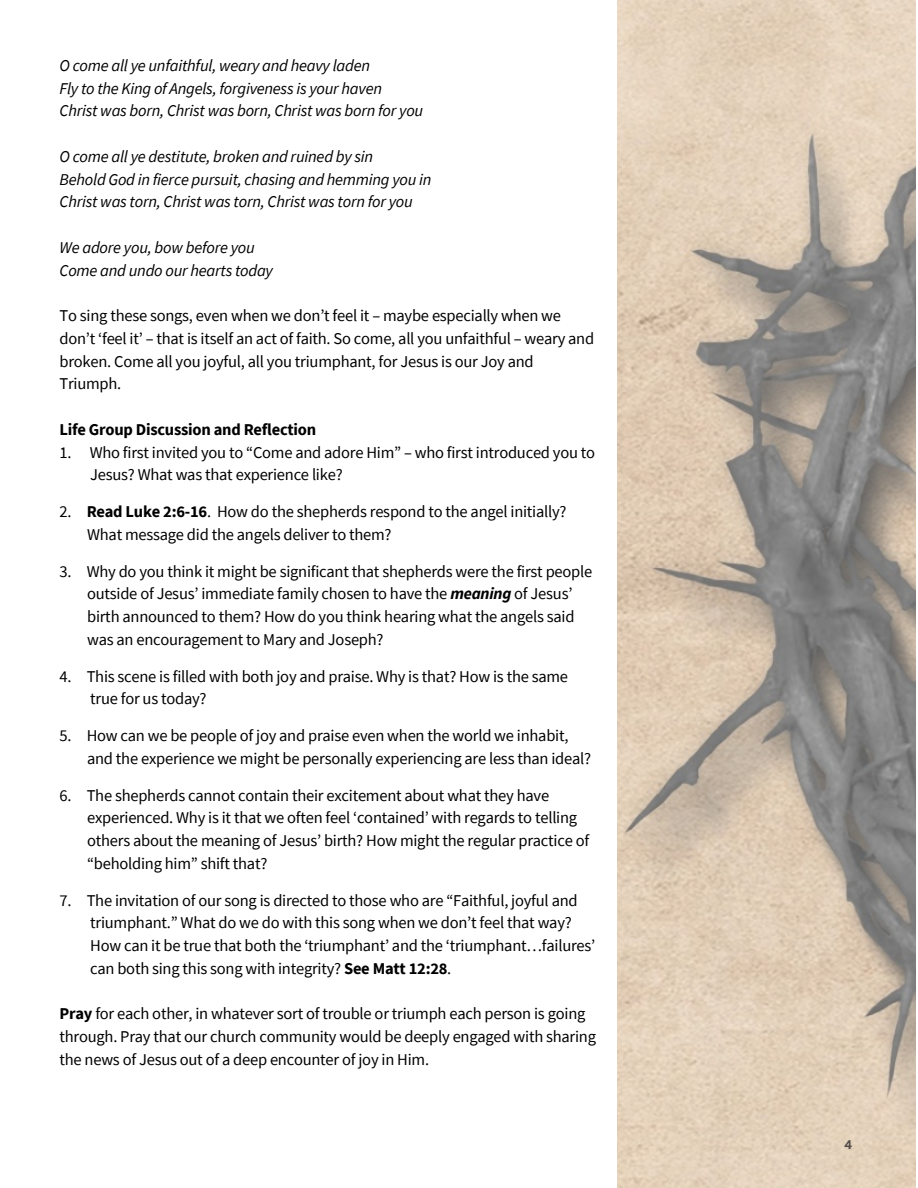
<style>
.page{position:relative;width:918px;height:1188px;background:#fff}
.page>*{position:absolute;margin:0;border:0;box-sizing:border-box;transform-origin:0 0}
.t1{font:16.5px/22.8px "Source Sans Pro";letter-spacing:-.015em;color:#000}
.t2{font:italic 16.5px "Source Sans Pro";letter-spacing:-.015em;color:#000}
.t3{font:700 16.5px "Source Sans Pro";letter-spacing:-.015em;color:#000}
.t4{font:600 12.45px "Prompt";color:#534e48}
.s1{font-weight:700}
.s2{font-weight:700;font-style:italic}
</style>
<div class="page">
<img style="left:618px;top:0;width:298px;height:1188px">
<p class="t2" style="left:60px;top:55px;width:312px">O come all ye unfaithful, weary and heavy laden</p>
<p class="t2" style="left:60px;top:77px;width:324px">Fly to the King of Angels, forgiveness is your haven</p>
<p class="t2" style="left:60px;top:100px;width:365px">Christ was born, Christ was born, Christ was born for you</p>
<p class="t2" style="left:60px;top:146px;width:315px">O come all ye destitute, broken and ruined by sin</p>
<p class="t2" style="left:60px;top:168px;width:374px">Behold God in fierce pursuit, chasing and hemming you in</p>
<p class="t2" style="left:60px;top:191px;width:355px">Christ was torn, Christ was torn, Christ was torn for you</p>
<p class="t2" style="left:60px;top:237px;width:197px">We adore you, bow before you</p>
<p class="t2" style="left:60px;top:259px;width:215px">Come and undo our hearts today</p>
<p class="t1" style="left:60px;top:304px;width:536px">To sing these songs, even when we don’t feel it – maybe especially when we don’t ‘feel it’ – that is itself an act of faith. So come, all you unfaithful – weary and broken. Come all you joyful, all you triumphant, for Jesus is our Joy and Triumph.</p>
<p class="t3" style="left:60px;top:419px;width:258px">Life Group Discussion and Reflection</p>
<p class="t1" style="left:60px;top:440px;width:537px">1. Who first invited you to “Come and adore Him” – who first introduced you to</p>
<p class="t1" style="left:90px;top:463px;width:254px">Jesus? What was that experience like?</p>
<p class="t1" style="left:60px;top:500px;width:509px">2. <span class="s1">Read Luke 2:6-16</span>. How do the shepherds respond to the angel initially?</p>
<p class="t1" style="left:87px;top:523px;width:306px">What message did the angels deliver to them?</p>
<p class="t1" style="left:60px;top:559px;width:534px">3. Why do you think it might be significant that shepherds were the first people</p>
<p class="t1" style="left:87px;top:582px;width:487px">outside of Jesus’ immediate family chosen to have the <span class="s2">meaning</span> of Jesus’</p>
<p class="t1" style="left:87px;top:605px;width:489px">birth announced to them? How do you think hearing what the angels said</p>
<p class="t1" style="left:87px;top:628px;width:298px">was an encouragement to Mary and Joseph?</p>
<p class="t1" style="left:60px;top:664px;width:510px">4. This scene is filled with both joy and praise. Why is that? How is the same</p>
<p class="t1" style="left:90px;top:687px;width:118px">true for us today?</p>
<p class="t1" style="left:60px;top:724px;width:511px">5. How can we be people of joy and praise even when the world we inhabit,</p>
<p class="t1" style="left:87px;top:747px;width:506px">and the experience we might be personally experiencing are less than ideal?</p>
<p class="t1" style="left:60px;top:783px;width:491px">6. The shepherds cannot contain their excitement about what they have</p>
<p class="t1" style="left:87px;top:806px;width:492px">experienced. Why is it that we often feel ‘contained’ with regards to telling</p>
<p class="t1" style="left:87px;top:829px;width:504px">others about the meaning of Jesus’ birth? How might the regular practice of</p>
<p class="t1" style="left:87px;top:852px;width:182px">“beholding him” shift that?</p>
<p class="t1" style="left:60px;top:888px;width:520px">7. The invitation of our song is directed to those who are “Faithful, joyful and</p>
<p class="t1" style="left:90px;top:911px;width:483px">triumphant.” What do we do with this song when we don’t feel that way?</p>
<p class="t1" style="left:90px;top:934px;width:507px">How can it be true that both the ‘triumphant’ and the ‘triumphant…failures’</p>
<p class="t1" style="left:90px;top:957px;width:363px">can both sing this song with integrity? <span class="s1">See Matt 12:28</span>.</p>
<p class="t1" style="left:60px;top:1002px;width:538px"><span class="s1">Pray</span> for each other, in whatever sort of trouble or triumph each person is going through. Pray that our church community would be deeply engaged with sharing the news of Jesus out of a deep encounter of joy in Him.</p>
<p class="t4" style="left:845px;top:1135px;width:9px">4</p>
</div>
